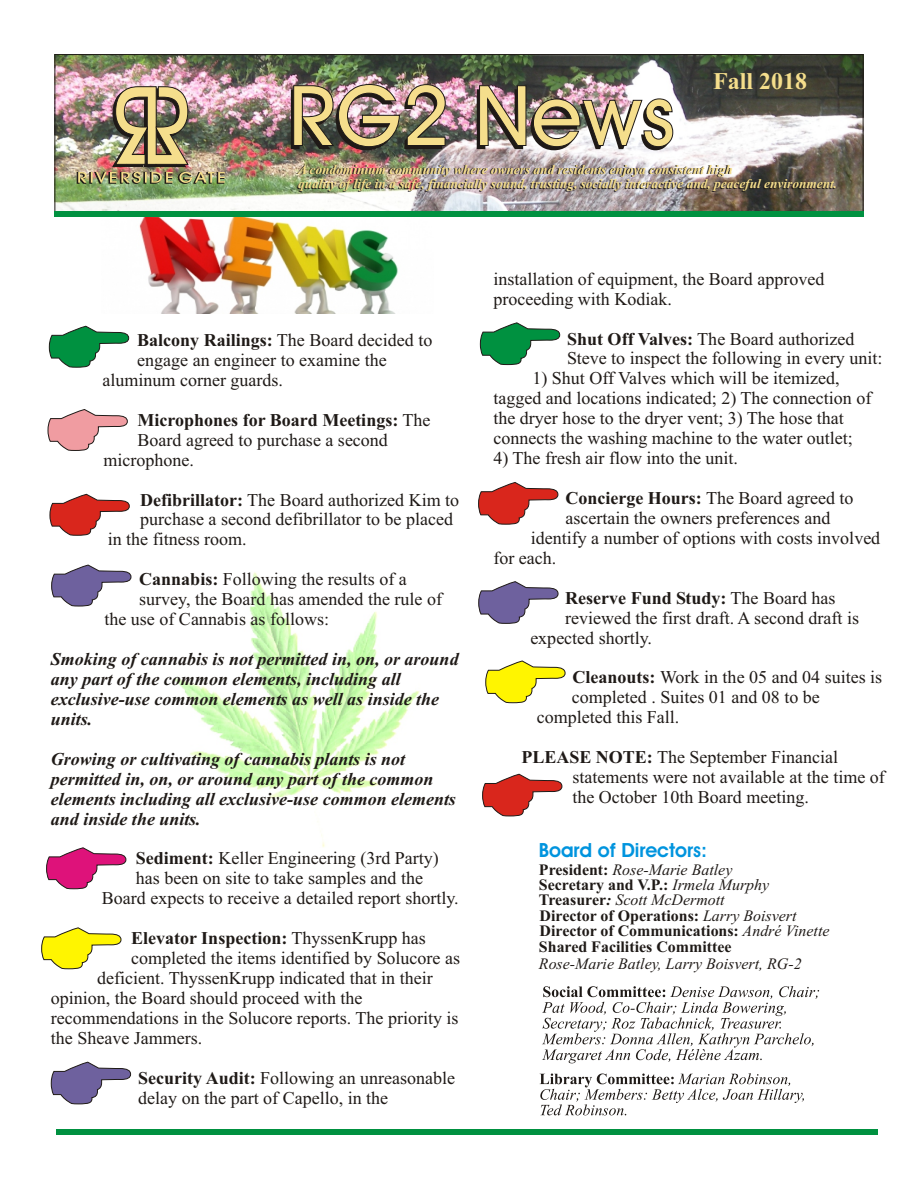
<style>
.page{position:relative;width:918px;height:1188px;background:#fff}
.page>*{position:absolute;margin:0;border:0;box-sizing:border-box;transform-origin:0 0}
.t1{font:84.15px "Avant Garde Md BT";color:#1f1a17}
.t2{font:700 24px "Times New Roman";color:#f5de8c}
.t3{font:700 19.65px "Avant Garde Bk BT";color:#0094de}
.t4{font:18px/20px "Times New Roman";color:#1f1a17}
.t5{font:italic 700 18px/20px "Times New Roman";color:#1f1a17}
.t6{font:700 18px "Times New Roman";color:#1f1a17}
.t7{font:italic 15.9px/15px "Times New Roman";color:#1f1a17}
.t8{font:700 15.9px/15.9px "Times New Roman";color:#1f1a17}
.t9{font:italic 700 13.35px/14.9px "Times New Roman";color:#1f1a17}
.s1{font-weight:700}
.s2{font-weight:400}
.s3{font-weight:700;font-style:normal}
.s4{font-weight:400;font-style:italic}
</style>
<div class="page">
<svg style="left:131px;top:572px;width:289px;height:275px"></svg>
<img style="left:139px;top:217px;width:259px;height:97px">
<img style="left:57px;top:56px;width:804px;height:154px">
<div style="left:55px;top:54px;width:808px;height:158px;border:1px solid #1f1a17"></div>
<div style="left:56px;top:1129px;width:821px;height:6px;background:#009140"></div>
<div style="left:54px;top:211px;width:810px;height:6px;background:#009140"></div>
<img style="left:77px;top:86px;width:148px;height:98px">
<svg style="left:49px;top:326px;width:80px;height:42px"></svg>
<svg style="left:48px;top:409px;width:80px;height:42px"></svg>
<svg style="left:50px;top:494px;width:80px;height:42px"></svg>
<svg style="left:51px;top:565px;width:80px;height:41px"></svg>
<svg style="left:41px;top:927px;width:80px;height:42px"></svg>
<svg style="left:46px;top:847px;width:80px;height:42px"></svg>
<svg style="left:51px;top:1062px;width:80px;height:42px"></svg>
<svg style="left:480px;top:322px;width:80px;height:43px"></svg>
<svg style="left:478px;top:482px;width:80px;height:43px"></svg>
<svg style="left:478px;top:581px;width:80px;height:43px"></svg>
<svg style="left:485px;top:661px;width:80px;height:42px"></svg>
<svg style="left:482px;top:774px;width:80px;height:42px"></svg>
<svg style="left:540px;top:1073px;width:264px;height:42px"></svg>
<svg style="left:542px;top:986px;width:277px;height:77px"></svg>
<h1 class="t1" style="left:286px;top:85px;width:388px">RG2 News</h1>
<h2 class="t2" style="left:713px;top:72px;width:96px">Fall 2018</h2>
<p class="t9" style="left:297px;top:164px;width:541px">A condominium community where owners and residents enjoya consistent high<br>quality of life in a safe, financially sound, trusting, socially interactive and, peaceful environment.</p>
<p class="t4" style="left:137px;top:332px;width:297px"><span class="s1">Balcony Railings:</span> The Board decided to</p>
<p class="t4" style="left:137px;top:352px;width:251px">engage an engineer to examine the</p>
<p class="t4" style="left:103px;top:372px;width:182px">aluminum corner guards.</p>
<p class="t6" style="left:138px;top:414px;width:294px">Microphones for Board Meetings: <span class="s2">The</span></p>
<p class="t4" style="left:138px;top:431px;width:252px">Board agreed to purchase a second</p>
<p class="t4" style="left:103px;top:451px;width:92px">microphone.</p>
<p class="t4" style="left:140px;top:491px;width:321px"><span class="s1">Defibrillator:</span> The Board authorized Kim to</p>
<p class="t4" style="left:140px;top:511px;width:315px">purchase a second defibrillator to be placed</p>
<p class="t4" style="left:108px;top:531px;width:141px">in the fitness room.</p>
<p class="t4" style="left:139px;top:571px;width:269px"><span class="s1">Cannabis:</span> Following the results of a</p>
<p class="t4" style="left:139px;top:591px;width:304px">survey, the Board has amended the rule of</p>
<p class="t4" style="left:104px;top:611px;width:226px">the use of Cannabis as follows:</p>
<p class="t5" style="left:51px;top:651px;width:409px">Smoking of cannabis is not permitted in, on, or around any part of the common elements, including all exclusive-use common elements as well as inside the units.</p>
<p class="t5" style="left:51px;top:751px;width:406px">Growing or cultivating of cannabis plants is not permitted in, on, or around any part of the common elements including all exclusive-use common elements and inside the units.</p>
<p class="t4" style="left:136px;top:850px;width:305px"><span class="s1">Sediment:</span> Keller Engineering (3rd Party)</p>
<p class="t4" style="left:136px;top:870px;width:289px">has been on site to take samples and the</p>
<p class="t4" style="left:102px;top:890px;width:358px">Board expects to receive a detailed report shortly.</p>
<p class="t6" style="left:131px;top:932px;width:296px">Elevator Inspection: <span class="s2">ThyssenKrupp has</span></p>
<p class="t4" style="left:131px;top:950px;width:330px">completed the items identified by Solucore as</p>
<p class="t4" style="left:97px;top:970px;width:337px">deficient. ThyssenKrupp indicated that in their</p>
<p class="t4" style="left:51px;top:990px;width:313px">opinion, the Board should proceed with the</p>
<p class="t4" style="left:51px;top:1010px;width:409px">recommendations in the Solucore reports. The priority is</p>
<p class="t4" style="left:51px;top:1030px;width:153px">the Sheave Jammers.</p>
<p class="t4" style="left:138px;top:1069px;width:319px"><span class="s1">Security Audit:</span> Following an unreasonable delay on the part of Capello, in the</p>
<p class="t4" style="left:493px;top:270px;width:333px">installation of equipment, the Board approved proceeding with Kodiak.</p>
<p class="t4" style="left:567px;top:330px;width:317px"><span class="s1">Shut Off Valves:</span> The Board authorized<br>Steve to inspect the following in every unit:</p>
<p class="t4" style="left:493px;top:370px;width:380px;text-indent:39px">1) Shut Off Valves which will be itemized, tagged and locations indicated; 2) The connection of the dryer hose to the dryer vent; 3) The hose that connects the washing machine to the water outlet;</p>
<p class="t4" style="left:493px;top:450px;width:246px">4) The fresh air flow into the unit.</p>
<p class="t4" style="left:565px;top:490px;width:290px"><span class="s1">Concierge Hours:</span> The Board agreed to</p>
<p class="t4" style="left:565px;top:510px;width:266px">ascertain the owners preferences and</p>
<p class="t4" style="left:531px;top:530px;width:351px">identify a number of options with costs involved</p>
<p class="t4" style="left:493px;top:550px;width:64px">for each.</p>
<p class="t6" style="left:565px;top:591px;width:272px">Reserve Fund Study: <span class="s2">The Board has</span></p>
<p class="t4" style="left:565px;top:609px;width:295px">reviewed the first draft. A second draft is</p>
<p class="t4" style="left:530px;top:629px;width:123px">expected shortly.</p>
<p class="t4" style="left:573px;top:669px;width:311px"><span class="s1">Cleanouts:</span> Work in the 05 and 04 suites is</p>
<p class="t4" style="left:572px;top:689px;width:250px">completed . Suites 01 and 08 to be</p>
<p class="t4" style="left:537px;top:709px;width:144px">completed this Fall.</p>
<p class="t4" style="left:572px;top:749px;width:314px;text-indent:-51px"><span class="s1">PLEASE NOTE:</span> The September Financial statements were not available at the time of the October 10th Board meeting.</p>
<p class="t3" style="left:539px;top:842px;width:170px">Board of Directors:</p>
<p class="t7" style="left:539px;top:864px;width:232px"><span class="s3">President:</span> Rose-Marie Batley<br><span class="s3">Secretary and V.P.:</span> Irmela Murphy<br><span class="s3">Treasurer</span><span class="s1">:</span> Scott McDermott</p>
<p class="t8" style="left:539px;top:909px;width:292px">Director of Operations: <span class="s4">Larry Boisvert<br></span>Director of Communications: <span class="s4">André Vinette<br></span>Shared Facilities Committee</p>
<p class="t7" style="left:539px;top:957px;width:264px">Rose-Marie Batley, Larry Boisvert, RG-2</p>
</div>
